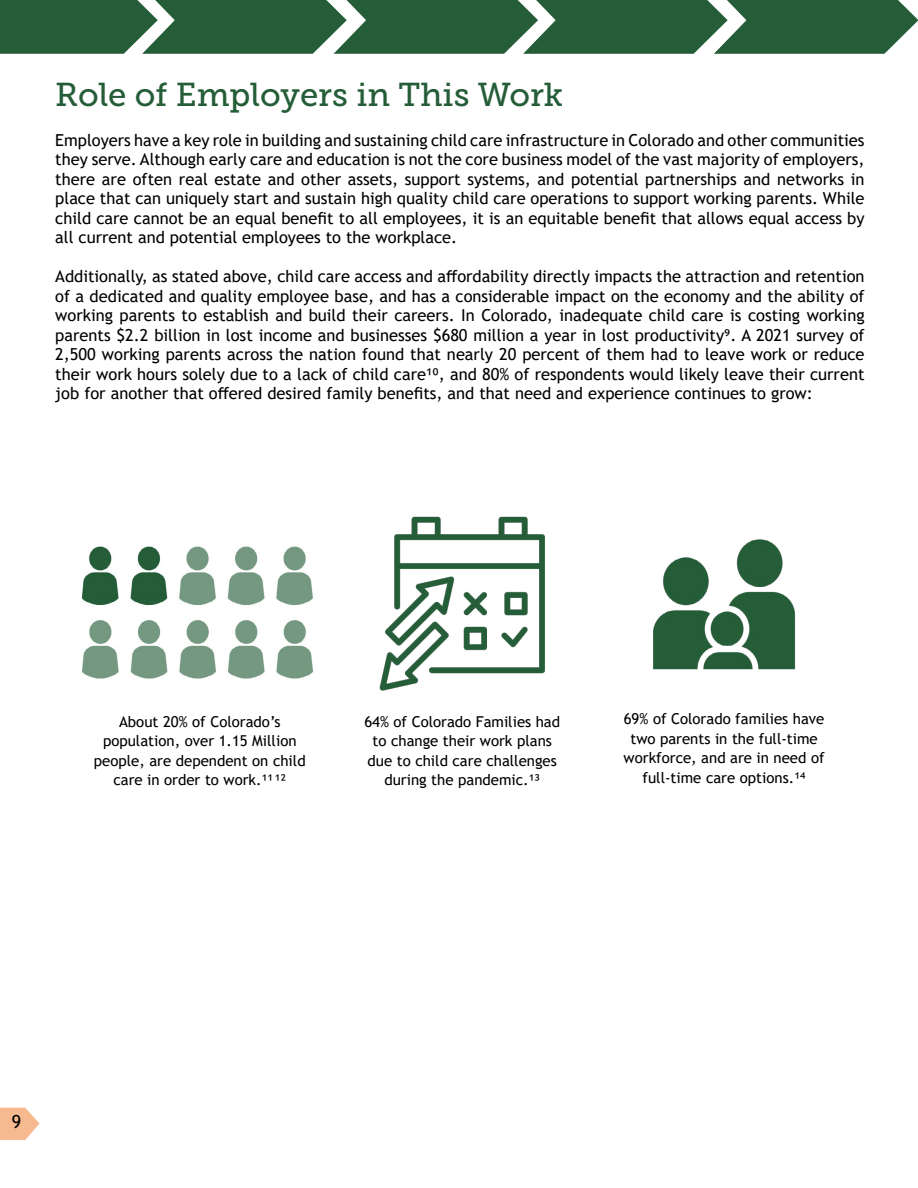
<style>
.page{position:relative;width:918px;height:1188px;background:#fff}
.page>*{position:absolute;margin:0;border:0;box-sizing:border-box;transform-origin:0 0}
.t1{font:33px "Museo Slab 500";letter-spacing:-.005em;color:#245d38}
.t2{font:18px "Trebuchet MS";color:#000}
.t3{font:16.5px/19.5px "Trebuchet MS";color:#000;text-align:justify}
.t4{font:15px/19.5px "Trebuchet MS";color:#000;text-align:center}
</style>
<div class="page">
<img style="left:81px;top:546px;width:233px;height:133px">
<img style="left:379px;top:516px;width:166px;height:175px">
<img style="left:653px;top:539px;width:143px;height:131px">
<svg style="left:0;top:1108px;width:40px;height:32px"></svg>
<svg style="left:0;top:0;width:918px;height:54px"></svg>
<h1 class="t1" style="left:55px;top:76px;width:510px">Role of Employers in This Work</h1>
<p class="t3" style="left:55px;top:130px;width:811px">Employers have a key role in building and sustaining child care infrastructure in Colorado and other communities they serve. Although early care and education is not the core business model of the vast majority of employers, there are often real estate and other assets, support systems, and potential partnerships and networks in place that can uniquely start and sustain high quality child care operations to support working parents. While child care cannot be an equal benefit to all employees, it is an equitable benefit that allows equal access by all current and potential employees to the workplace.</p>
<p class="t3" style="left:55px;top:266px;width:811px">Additionally, as stated above, child care access and affordability directly impacts the attraction and retention of a dedicated and quality employee base, and has a considerable impact on the economy and the ability of working parents to establish and build their careers. In Colorado, inadequate child care is costing working parents $2.2 billion in lost income and businesses $680 million a year in lost productivity9. A 2021 survey of 2,500 working parents across the nation found that nearly 20 percent of them had to leave work or reduce their work hours solely due to a lack of child care10, and 80% of respondents would likely leave their current job for another that offered desired family benefits, and that need and experience continues to grow:</p>
<p class="t4" style="left:94px;top:712px;width:213px">About 20% of Colorado’s population, over 1.15 Million people, are dependent on child care in order to work.1112</p>
<p class="t4" style="left:364px;top:712px;width:197px">64% of Colorado Families had to change their work plans due to child care challenges during the pandemic.13</p>
<p class="t4" style="left:624px;top:709px;width:202px">69% of Colorado families have two parents in the full-time workforce, and are in need of full-time care options.1⁴</p>
<p class="t2" style="left:12px;top:1111px;width:11px">9</p>
</div>
